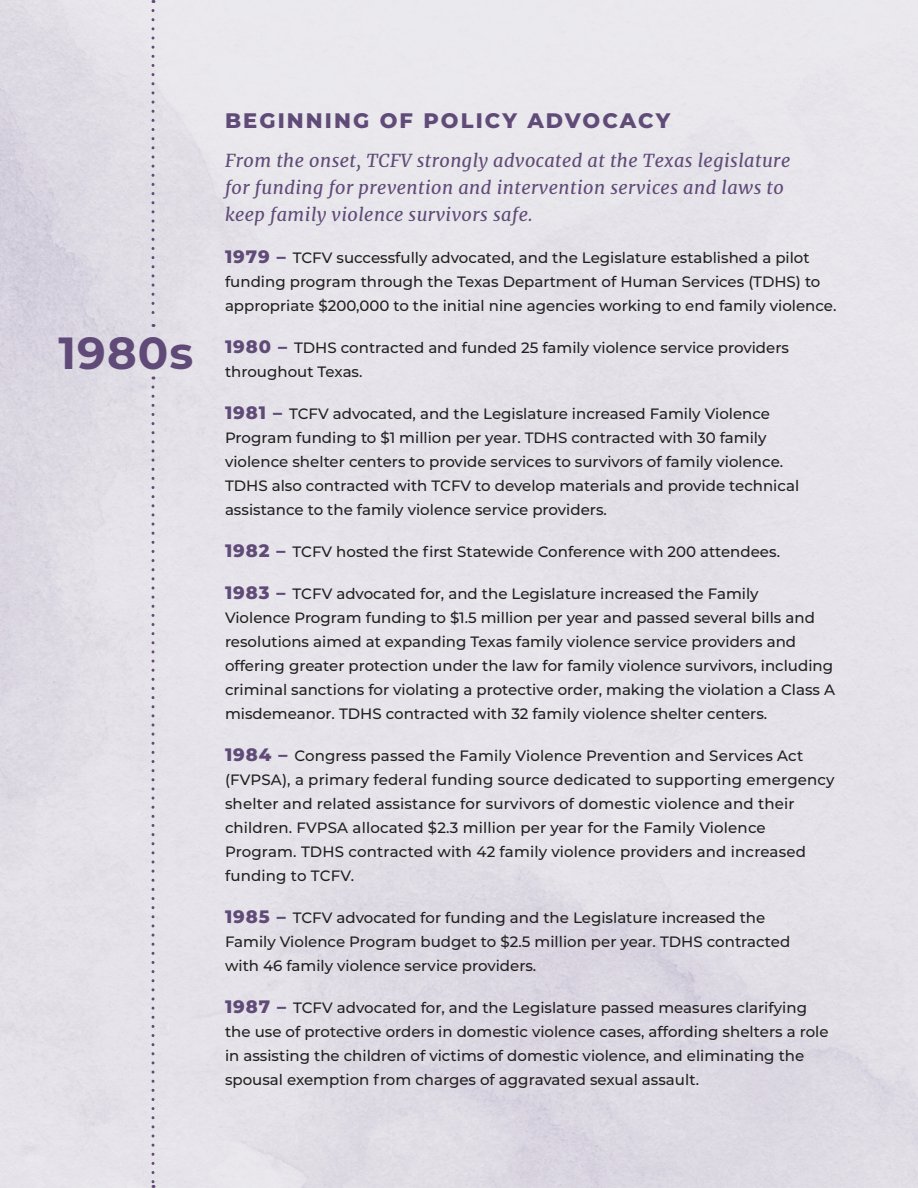
<style>
.page{position:relative;width:918px;height:1188px;background:#fff}
.page>*{position:absolute;margin:0;border:0;box-sizing:border-box;transform-origin:0 0}
.Years{font:700 45px "Montserrat";letter-spacing:.025em;color:#604b78}
.Heading{font:800 21px "Montserrat";letter-spacing:.1em;color:#604b78}
.Body_Text_-_Italic{font:italic 18px/27px "Merriweather";letter-spacing:.025em;color:#604b78}
.Body_Text_-_Regular{font:500 15px/24px "Montserrat";color:#231f20}
.s1{font-weight:800;font-size:18px;color:#604b78}
</style>
<div class="page">
<img style="left:0;top:0;width:918px;height:1188px">
<svg style="left:152px;top:10px;width:2px;height:317px"></svg>
<svg style="left:152px;top:387px;width:2px;height:801px"></svg>
<p class="Years" style="left:58px;top:321px;width:136px">1980s</p>
<p class="Heading" style="left:225px;top:105px;width:447px">BEGINNING OF POLICY ADVOCACY</p>
<p class="Body_Text_-_Italic" style="left:225px;top:147px;width:567px">From the onset, TCFV strongly advocated at the Texas legislature for funding for prevention and intervention services and laws to keep family violence survivors safe.</p>
<p class="Body_Text_-_Regular" style="left:225px;top:245px;width:613px"><span class="s1">1979 –</span> TCFV successfully advocated, and the Legislature established a pilot funding program through the Texas Department of Human Services (TDHS) to appropriate $200,000 to the initial nine agencies working to end family violence.</p>
<p class="Body_Text_-_Regular" style="left:225px;top:335px;width:566px"><span class="s1">1980 –</span> TDHS contracted and funded 25 family violence service providers throughout Texas.</p>
<p class="Body_Text_-_Regular" style="left:225px;top:401px;width:576px"><span class="s1">1981 –</span> TCFV advocated, and the Legislature increased Family Violence Program funding to $1 million per year. TDHS contracted with 30 family violence shelter centers to provide services to survivors of family violence.<br>TDHS also contracted with TCFV to develop materials and provide technical assistance to the family violence service providers.</p>
<p class="Body_Text_-_Regular" style="left:225px;top:539px;width:557px"><span class="s1">1982 –</span> TCFV hosted the first Statewide Conference with 200 attendees.</p>
<p class="Body_Text_-_Regular" style="left:225px;top:581px;width:612px"><span class="s1">1983 –</span> TCFV advocated for, and the Legislature increased the Family<br>Violence Program funding to $1.5 million per year and passed several bills and resolutions aimed at expanding Texas family violence service providers and offering greater protection under the law for family violence survivors, including criminal sanctions for violating a protective order, making the violation a Class A misdemeanor. TDHS contracted with 32 family violence shelter centers.</p>
<p class="Body_Text_-_Regular" style="left:225px;top:743px;width:611px"><span class="s1">1984 –</span> Congress passed the Family Violence Prevention and Services Act (FVPSA), a primary federal funding source dedicated to supporting emergency shelter and related assistance for survivors of domestic violence and their children. FVPSA allocated $2.3 million per year for the Family Violence Program. TDHS contracted with 42 family violence providers and increased funding to TCFV.</p>
<p class="Body_Text_-_Regular" style="left:225px;top:905px;width:567px"><span class="s1">1985 –</span> TCFV advocated for funding and the Legislature increased the<br>Family Violence Program budget to $2.5 million per year. TDHS contracted with 46 family violence service providers.</p>
<p class="Body_Text_-_Regular" style="left:225px;top:995px;width:605px"><span class="s1">1987 –</span> TCFV advocated for, and the Legislature passed measures clarifying the use of protective orders in domestic violence cases, affording shelters a role in assisting the children of victims of domestic violence, and eliminating the spousal exemption from charges of aggravated sexual assault.</p>
</div>
